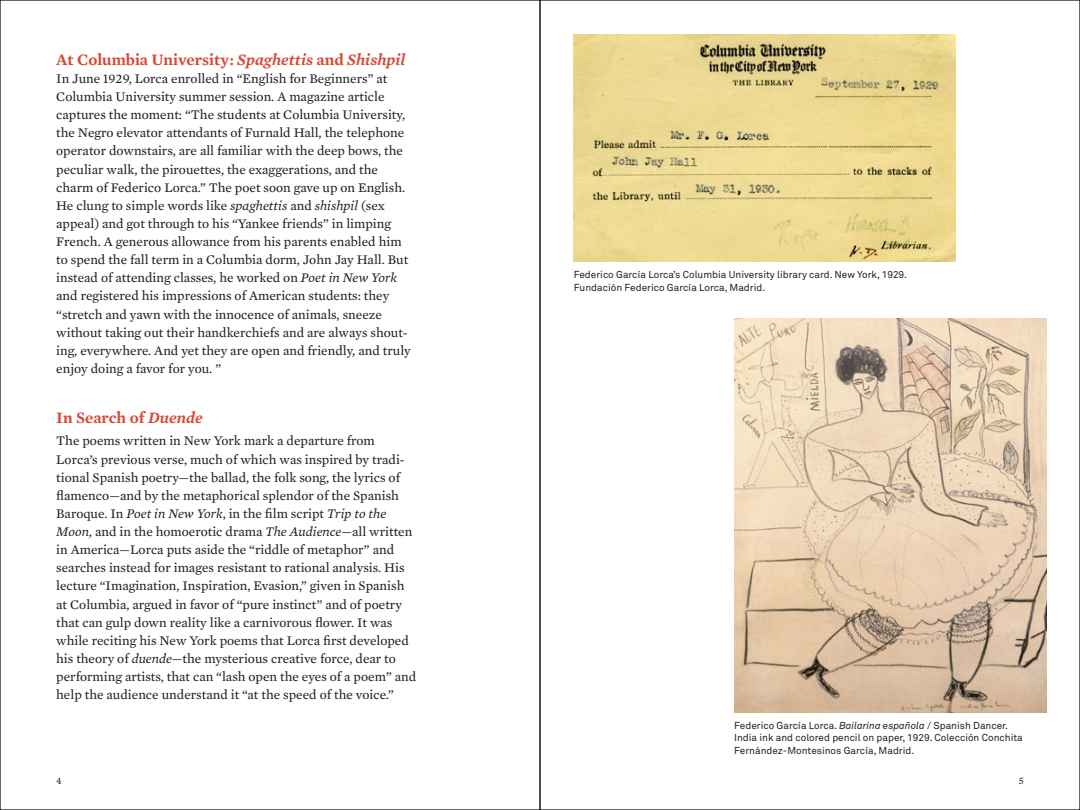
<style>
.page{position:relative;width:1080px;height:810px;background:#fff}
.page>*{position:absolute;margin:0;border:0;box-sizing:border-box;transform-origin:0 0}
.section_titles{font:600 16.25px "Mercury Text G2";color:#da4732}
.body2{font:13.5px/18.1px "Mercury Text G2";color:#231f20}
.captions{font:10px/12.5px "Akkurat";color:#231f20}
.t1{font:10px "Mercury Text G2";color:#231f20}
.s1{font-style:italic}
</style>
<div class="page">
<img style="left:734px;top:319px;width:312px;height:393px">
<img style="left:574px;top:34px;width:381px;height:228px">
<p class="section_titles" style="left:56px;top:49px;width:351px">At Columbia University: <span class="s1">Spaghettis</span> and <span class="s1">Shishpil</span></p>
<p class="body2" style="left:56px;top:69px;width:356px">In June 1929, Lorca enrolled in “English for Beginners” at Columbia University summer session. A magazine article captures the moment: “The students at Columbia University, the Negro elevator attendants of Furnald Hall, the telephone operator downstairs, are all familiar with the deep bows, the peculiar walk, the pirouettes, the exaggerations, and the charm of Federico Lorca.” The poet soon gave up on English.<br>He clung to simple words like <span class="s1">spaghettis</span> and <span class="s1">shishpil</span> (sex appeal) and got through to his “Yankee friends” in limping French. A generous allowance from his parents enabled him to spend the fall term in a Columbia dorm, John Jay Hall. But instead of attending classes, he worked on <span class="s1">Poet in New York </span>and registered his impressions of American students: they “stretch and yawn with the innocence of animals, sneeze without taking out their handkerchiefs and are always shout&shy;ing, everywhere. And yet they are open and friendly, and truly enjoy doing a favor for you. ”</p>
<p class="section_titles" style="left:56px;top:407px;width:148px">In Search of <span class="s1">Duende</span></p>
<p class="body2" style="left:56px;top:432px;width:362px">The poems written in New York mark a departure from Lorca’s previous verse, much of which was inspired by tradi&shy;tional Spanish poetry—the ballad, the folk song, the lyrics of flamenco—and by the metaphorical splendor of the Spanish Baroque. In <span class="s1">Poet in New York</span>, in the film script <span class="s1">Trip to the Moon,</span> and in the homoerotic drama <span class="s1">The Audience</span>—all written in America—Lorca puts aside the “riddle of metaphor” and searches instead for images resistant to rational analysis. His lecture “Imagination, Inspiration, Evasion,” given in Spanish at Columbia, argued in favor of “pure instinct” and of poetry that can gulp down reality like a carnivorous flower. It was while reciting his New York poems that Lorca first developed his theory of <span class="s1">duende</span>—the mysterious creative force, dear to performing artists, that can “lash open the eyes of a poem” and help the audience understand it “at the speed of the voice.”</p>
<p class="captions" style="left:574px;top:269px;width:335px">Federico García Lorca’s Columbia University library card. New York, 1929.<br>Fundación Federico García Lorca, Madrid.</p>
<p class="captions" style="left:734px;top:719px;width:290px">Federico García Lorca. <span class="s1">Bailarina española</span> / Spanish Dancer.<br>India ink and colored pencil on paper, 1929. Colección Conchita<br>Fernández-Montesinos García, Madrid.</p>
<p class="t1" style="left:56px;top:774px;width:7px">4</p>
<p class="t1" style="left:1019px;top:774px;width:7px">5</p>
</div>
